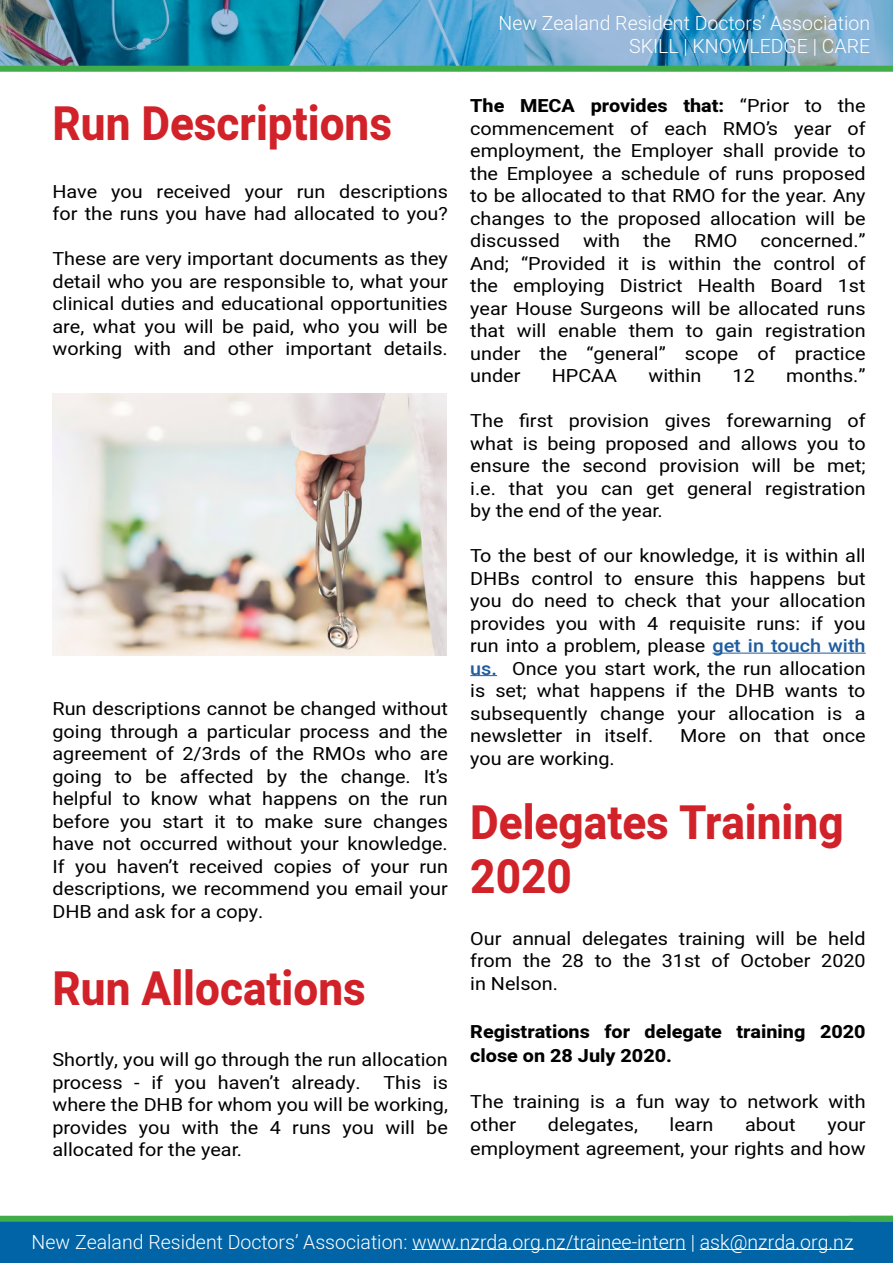
<style>
.page{position:relative;width:893px;height:1263px;background:#fff}
.page>*{position:absolute;margin:0;border:0;box-sizing:border-box;transform-origin:0 0}
.t1{font:800 46.8px/54px "Heebo";color:#d12229;scale:.94 1}
.t2{font:300 19.5px/23.4px "Heebo";color:#fff;text-align:right}
.t3{font:18px/22.5px "Heebo";color:#000;text-align:justify;scale:1.1 1}
.t4{font:800 18px/24px "Heebo";color:#000;scale:1.1 1}
.s1{font-weight:800}
.s2{font-weight:500;color:#205d9e}
</style>
<div class="page">
<hr style="left:712px;top:653px;width:154px;height:1px;background:#205d9e">
<svg style="left:470px;top:675px;width:27px;height:1px"></svg>
<img style="left:0;top:0;width:893px;height:66px">
<div style="left:0;top:1216px;width:893px;height:6px;background:#40ad48"></div>
<div style="left:0;top:1221px;width:893px;height:42px;background:#0064a6"></div>
<div style="left:849px;top:1216px;width:44px;height:6px;background:#40ad48"></div>
<div style="left:0;top:66px;width:893px;height:6px;background:#40ad48"></div>
<img style="left:52px;top:393px;width:394px;height:263px">
<h1 class="t1" style="left:52px;top:98px;width:363px">Run Descriptions</h1>
<p class="t3" style="left:52px;top:180px;width:361px">Have you received your run descriptions for the runs you have had allocated to you?</p>
<p class="t3" style="left:52px;top:247px;width:361px">These are very important documents as they detail who you are responsible to, what your clinical duties and educational opportunities are, what you will be paid, who you will be working with and other important details.</p>
<p class="t3" style="left:52px;top:697px;width:361px">Run descriptions cannot be changed without going through a particular process and the agreement of 2/3rds of the RMOs who are going to be affected by the change. It’s helpful to know what happens on the run before you start it to make sure changes have not occurred without your knowledge.<br>If you haven’t received copies of your run descriptions, we recommend you email your DHB and ask for a copy.</p>
<h1 class="t1" style="left:52px;top:962px;width:335px">Run Allocations</h1>
<p class="t3" style="left:52px;top:1048px;width:361px">Shortly, you will go through the run allocation process - if you haven’t already.</p>
<p class="t3" style="left:52px;top:1071px;width:361px;text-indent:331px">This is where the DHB for whom you will be working, provides you with the 4 runs you will be allocated for the year.</p>
<p class="t2" style="left:498px;top:11px;width:373px">New Zealand Resident Doctors’ Association<br>SKILL | KNOWLEDGE | CARE</p>
<p class="t3" style="left:470px;top:94px;width:361px"><span class="s1">The MECA provides that:</span> “Prior to the commencement of each RMO’s year of employment, the Employer shall provide to the Employee a schedule of runs proposed to be allocated to that RMO for the year. Any changes to the proposed allocation will be discussed</p>
<p class="t3" style="left:470px;top:229px;width:361px;text-indent:290px">concerned.” And; “Provided it is within the control of the employing District Health Board 1st year House Surgeons will be allocated runs that will enable them to gain registration under the “general” scope of practice under</p>
<p class="t3" style="left:583px;top:229px;width:35px">with</p>
<p class="t3" style="left:643px;top:229px;width:27px">the</p>
<p class="t3" style="left:694px;top:229px;width:41px">RMO</p>
<p class="t3" style="left:552px;top:364px;width:61px">HPCAA</p>
<p class="t3" style="left:648px;top:364px;width:50px">within</p>
<p class="t3" style="left:732px;top:364px;width:22px">12</p>
<p class="t3" style="left:786px;top:364px;width:74px">months.”</p>
<p class="t3" style="left:470px;top:409px;width:361px">The first provision gives forewarning of what is being proposed and allows you to ensure the second provision will be met; i.e. that you can get general registration by the end of the year.</p>
<p class="t3" style="left:470px;top:544px;width:361px">To the best of our knowledge, it is within all DHBs control to ensure this happens but you do need to check that your allocation provides you with 4 requisite runs: if you run into a problem, please <span class="s2">get in touch with us.</span> Once you start work, the run allocation is set; what happens if the DHB wants to subsequently change your allocation is a newsletter in itself.</p>
<p class="t3" style="left:680px;top:724px;width:170px">More on that once</p>
<p class="t3" style="left:470px;top:747px;width:133px">you are working.</p>
<h1 class="t1" style="left:470px;top:796px;width:399px">Delegates Training<br>2020</h1>
<p class="t3" style="left:470px;top:927px;width:361px">Our annual delegates training will be held from the 28 to the 31st of October 2020 in Nelson.</p>
<p class="t4" style="left:470px;top:1020px;width:361px">Registrations for delegate training 2020 close on 28 July 2020.</p>
<p class="t3" style="left:470px;top:1091px;width:361px">The training is a fun way to network with other</p>
<p class="t3" style="left:548px;top:1113px;width:83px">delegates,</p>
<p class="t3" style="left:670px;top:1113px;width:41px">learn</p>
<p class="t3" style="left:745px;top:1113px;width:47px">about</p>
<p class="t3" style="left:470px;top:1112px;width:361px;line-height:24px;text-align:right">your<br>employment agreement, your rights and how</p>
<p class="t2" style="left:32px;top:1229px;width:823px">New Zealand Resident Doctors’ Association: www.nzrda.org.nz/trainee-intern | ask@nzrda.org.nz</p>
</div>
